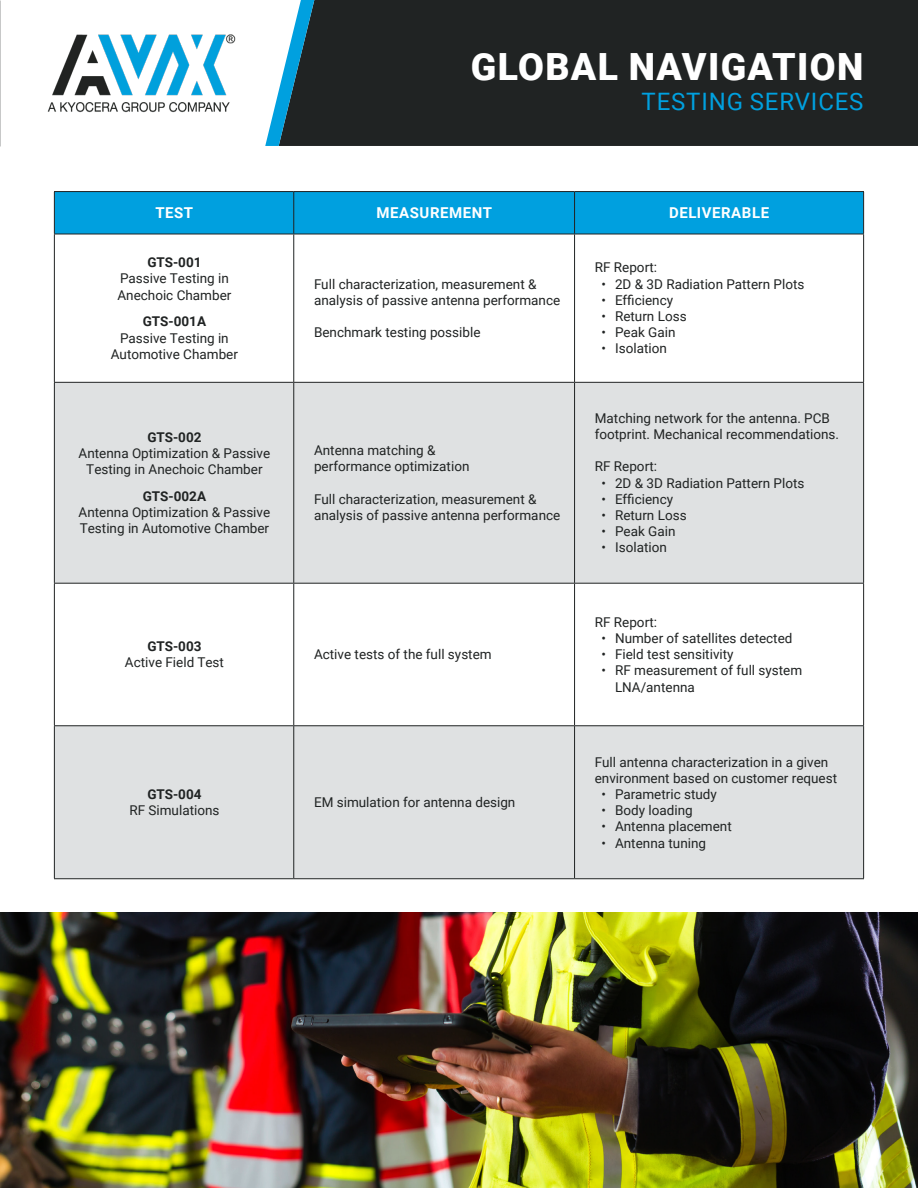
<style>
.page{position:relative;width:918px;height:1188px;background:#fff}
.page>*{position:absolute;margin:0;border:0;box-sizing:border-box;transform-origin:0 0}
.t1{font:900 37.5px "Roboto";letter-spacing:.035em;color:#fff}
.t2{font:24px "Roboto";letter-spacing:.035em;color:#00a0df}
.t3{font:700 15px "Roboto";letter-spacing:.035em;color:#fff}
.t4{font:13.5px/16.2px "Roboto";color:#202323}
.t5{font:700 13.5px "Roboto";color:#202323}
</style>
<div class="page">
<div style="left:314px;top:0;width:604px;height:146px;background:#202323"></div>
<svg style="left:265px;top:0;width:49px;height:146px"></svg>
<img style="left:47px;top:34px;width:189px;height:79px">
<img style="left:1px;top:913px;width:917px;height:275px">
<hr style="left:0;top:631px;width:1px;height:557px;background:#202323">
<div style="left:55px;top:192px;width:808px;height:42px;background:#00a0df"></div>
<svg style="left:55px;top:383px;width:808px;height:495px;fill:#dfe1e2"></svg>
<hr style="left:54px;top:191px;width:240px;height:1px;background:#202323">
<hr style="left:54px;top:192px;width:1px;height:42px;background:#202323">
<hr style="left:294px;top:191px;width:281px;height:1px;background:#202323">
<hr style="left:293px;top:192px;width:1px;height:42px;background:#202323">
<hr style="left:575px;top:191px;width:289px;height:1px;background:#202323">
<hr style="left:574px;top:192px;width:1px;height:42px;background:#202323">
<hr style="left:863px;top:192px;width:1px;height:42px;background:#202323">
<hr style="left:54px;top:234px;width:240px;height:1px;background:#202323">
<hr style="left:54px;top:234px;width:1px;height:148px;background:#202323">
<hr style="left:294px;top:234px;width:281px;height:1px;background:#202323">
<hr style="left:293px;top:234px;width:1px;height:148px;background:#202323">
<hr style="left:575px;top:234px;width:289px;height:1px;background:#202323">
<hr style="left:574px;top:234px;width:1px;height:148px;background:#202323">
<hr style="left:863px;top:234px;width:1px;height:148px;background:#202323">
<hr style="left:54px;top:382px;width:240px;height:1px;background:#202323">
<hr style="left:54px;top:383px;width:1px;height:200px;background:#202323">
<hr style="left:294px;top:382px;width:281px;height:1px;background:#202323">
<hr style="left:293px;top:383px;width:1px;height:200px;background:#202323">
<hr style="left:575px;top:382px;width:289px;height:1px;background:#202323">
<hr style="left:574px;top:383px;width:1px;height:200px;background:#202323">
<hr style="left:863px;top:383px;width:1px;height:200px;background:#202323">
<hr style="left:54px;top:583px;width:240px;height:1px;background:#202323">
<hr style="left:54px;top:584px;width:1px;height:141px;background:#202323">
<hr style="left:294px;top:583px;width:281px;height:1px;background:#202323">
<hr style="left:293px;top:584px;width:1px;height:141px;background:#202323">
<hr style="left:575px;top:583px;width:289px;height:1px;background:#202323">
<hr style="left:574px;top:584px;width:1px;height:141px;background:#202323">
<hr style="left:863px;top:584px;width:1px;height:141px;background:#202323">
<hr style="left:54px;top:725px;width:240px;height:1px;background:#202323">
<hr style="left:54px;top:726px;width:1px;height:152px;background:#202323">
<hr style="left:294px;top:725px;width:281px;height:1px;background:#202323">
<hr style="left:293px;top:726px;width:1px;height:152px;background:#202323">
<hr style="left:575px;top:725px;width:289px;height:1px;background:#202323">
<hr style="left:574px;top:726px;width:1px;height:152px;background:#202323">
<hr style="left:863px;top:726px;width:1px;height:152px;background:#202323">
<hr style="left:54px;top:878px;width:240px;height:1px;background:#202323">
<hr style="left:294px;top:878px;width:281px;height:1px;background:#202323">
<hr style="left:575px;top:878px;width:289px;height:1px;background:#202323">
<h1 class="t1" style="left:471px;top:41px;width:394px">GLOBAL NAVIGATION</h1>
<h2 class="t2" style="left:642px;top:85px;width:223px">TESTING SERVICES</h2>
<p class="t3" style="left:155px;top:202px;width:39px">TEST</p>
<p class="t3" style="left:377px;top:202px;width:117px">MEASUREMENT</p>
<p class="t3" style="left:669px;top:202px;width:102px">DELIVERABLE</p>
<p class="t5" style="left:147px;top:253px;width:56px">GTS-001</p>
<p class="t4" style="left:117px;top:270px;width:115px">Passive Testing in<br>Anechoic Chamber</p>
<p class="t5" style="left:143px;top:312px;width:65px">GTS-001A</p>
<p class="t4" style="left:111px;top:329px;width:129px;text-align:center">Passive Testing in<br>Automotive Chamber</p>
<p class="t4" style="left:595px;top:259px;width:64px">RF Report:</p>
<p class="t4" style="left:602px;top:275px;width:204px">• 2D &amp; 3D Radiation Pattern Plots</p>
<p class="t4" style="left:602px;top:291px;width:73px">• Efficiency</p>
<p class="t4" style="left:602px;top:308px;width:87px">• Return Loss</p>
<p class="t4" style="left:602px;top:324px;width:75px">• Peak Gain</p>
<p class="t4" style="left:602px;top:340px;width:67px">• Isolation</p>
<p class="t4" style="left:314px;top:275px;width:248px">Full characterization, measurement &amp; analysis of passive antenna performance</p>
<p class="t4" style="left:314px;top:324px;width:168px">Benchmark testing possible</p>
<p class="t5" style="left:147px;top:428px;width:56px">GTS-002</p>
<p class="t4" style="left:79px;top:445px;width:193px;text-align:center">Antenna Optimization &amp; Passive<br>Testing in Anechoic Chamber</p>
<p class="t5" style="left:143px;top:487px;width:65px">GTS-002A</p>
<p class="t4" style="left:79px;top:504px;width:193px">Antenna Optimization &amp; Passive<br>Testing in Automotive Chamber</p>
<p class="t5" style="left:147px;top:637px;width:56px">GTS-003</p>
<p class="t4" style="left:125px;top:654px;width:101px">Active Field Test</p>
<p class="t5" style="left:147px;top:785px;width:56px">GTS-004</p>
<p class="t4" style="left:129px;top:802px;width:92px">RF Simulations</p>
<p class="t4" style="left:314px;top:442px;width:157px">Antenna matching &amp; performance optimization</p>
<p class="t4" style="left:314px;top:490px;width:248px">Full characterization, measurement &amp; analysis of passive antenna performance</p>
<p class="t4" style="left:314px;top:646px;width:179px">Active tests of the full system</p>
<p class="t4" style="left:314px;top:794px;width:203px">EM simulation for antenna design</p>
<p class="t4" style="left:595px;top:409px;width:246px">Matching network for the antenna. PCB footprint. Mechanical recommendations.</p>
<p class="t4" style="left:595px;top:458px;width:64px">RF Report:</p>
<p class="t4" style="left:602px;top:474px;width:204px">• 2D &amp; 3D Radiation Pattern Plots</p>
<p class="t4" style="left:602px;top:490px;width:73px">• Efficiency</p>
<p class="t4" style="left:602px;top:507px;width:87px">• Return Loss</p>
<p class="t4" style="left:602px;top:523px;width:75px">• Peak Gain</p>
<p class="t4" style="left:602px;top:539px;width:67px">• Isolation</p>
<p class="t4" style="left:595px;top:613px;width:64px">RF Report:</p>
<p class="t4" style="left:602px;top:630px;width:192px">• Number of satellites detected</p>
<p class="t4" style="left:602px;top:646px;width:134px">• Field test sensitivity</p>
<p class="t4" style="left:615px;top:662px;width:189px;text-indent:-14px">• RF measurement of full system<br>LNA/antenna</p>
<p class="t4" style="left:595px;top:753px;width:244px">Full antenna characterization in a given environment based on customer request</p>
<p class="t4" style="left:602px;top:786px;width:117px">• Parametric study</p>
<p class="t4" style="left:602px;top:802px;width:93px">• Body loading</p>
<p class="t4" style="left:602px;top:818px;width:132px">• Antenna placement</p>
<p class="t4" style="left:602px;top:834px;width:106px">• Antenna tuning</p>
</div>
